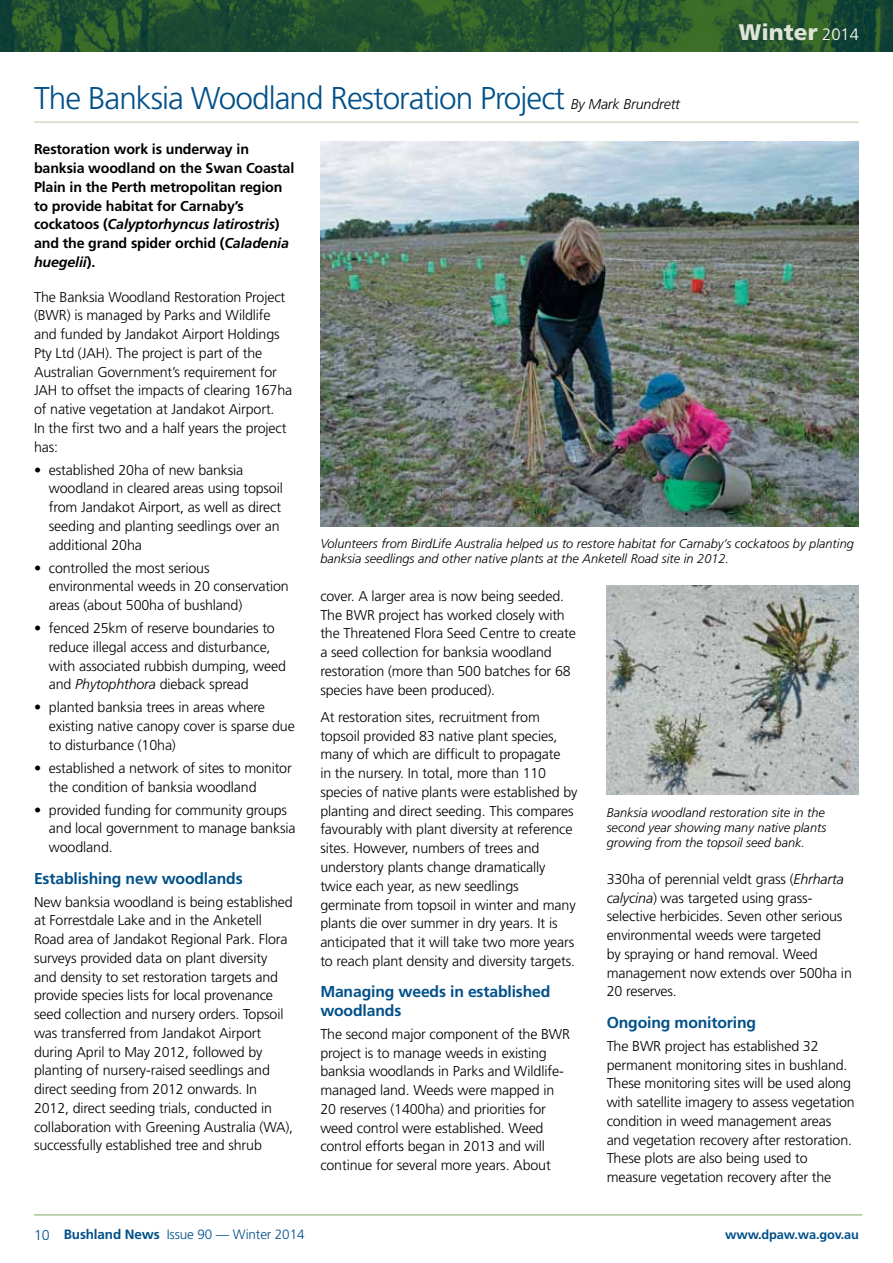
<style>
.page{position:relative;width:893px;height:1263px;background:#fff}
.page>*{position:absolute;margin:0;border:0;box-sizing:border-box;transform-origin:0 0}
.t1{font:300 31.5px "Frutiger";letter-spacing:-.03em;color:#005089}
.t2{font:900 22.5px "Frutiger";color:#dee5d6}
.t3{font:700 15.75px/18.8px "Frutiger";letter-spacing:-.01em;color:#005089}
.t4{font:300 14.25px/18.8px "Frutiger";letter-spacing:-.01em;color:#000}
.t5{font:700 14.25px/18.8px "Frutiger";letter-spacing:-.01em;color:#000}
.t6{font:300 14.25px "Frutiger";color:#005089}
.t7{font:300 13.5px "Frutiger";letter-spacing:-.01em;color:#005089}
.t8{font:italic 300 12.75px/15px "Frutiger";color:#000}
.t9{font:700 12.75px "Frutiger";letter-spacing:-.01em;color:#005089}
.s1{font-style:italic;font-size:14.25px;color:#000}
.s2{font-style:italic}
.s3{font-weight:300;font-size:16.5px;color:#fff}
.s4{font-weight:700}
</style>
<div class="page">
<svg style="left:0;top:0;width:892px;height:51px;background:#24522f"></svg>
<hr style="left:892px;top:0;width:1px;height:1263px;background:#e5ebdf">
<hr style="left:34px;top:1215px;width:828px;height:1px;background:#7ca765">
<img style="left:320px;top:142px;width:539px;height:384px">
<img style="left:607px;top:585px;width:252px;height:210px">
<hr style="left:34px;top:121px;width:825px;height:2px;background:#d1dcc6">
<h1 class="t1" style="left:34px;top:80px;width:647px">The Banksia Woodland Restoration Project <span class="s1">By Mark Brundrett</span></h1>
<p class="t5" style="left:34px;top:140px;width:262px">Restoration work is underway in banksia woodland on the Swan Coastal Plain in the Perth metropolitan region to provide habitat for Carnaby’s cockatoos (<span class="s2">Calyptorhyncus latirostris</span>) and the grand spider orchid (<span class="s2">Caladenia huegelii</span>).</p>
<h2 class="t2" style="left:739px;top:18px;width:122px">Winter <span class="s3">2014</span></h2>
<p class="t4" style="left:34px;top:287px;width:260px">The Banksia Woodland Restoration Project (BWR) is managed by Parks and Wildlife and funded by Jandakot Airport Holdings Pty Ltd (JAH). The project is part of the Australian Government’s requirement for JAH to offset the impacts of clearing 167ha of native vegetation at Jandakot Airport.<br>In the first two and a half years the project has:</p>
<p class="t4" style="left:49px;top:460px;width:236px;text-indent:-15px">• established 20ha of new banksia woodland in cleared areas using topsoil from Jandakot Airport, as well as direct seeding and planting seedlings over an additional 20ha</p>
<p class="t4" style="left:49px;top:558px;width:241px;text-indent:-15px">• controlled the most serious environmental weeds in 20 conservation areas (about 500ha of bushland)</p>
<p class="t4" style="left:49px;top:619px;width:239px;text-indent:-15px">• fenced 25km of reserve boundaries to reduce illegal access and disturbance, with associated rubbish dumping, weed and <span class="s2">Phytophthora</span> dieback spread</p>
<p class="t4" style="left:49px;top:698px;width:247px;text-indent:-15px">• planted banksia trees in areas where existing native canopy cover is sparse due to disturbance (10ha)</p>
<p class="t4" style="left:49px;top:759px;width:244px;text-indent:-15px">• established a network of sites to monitor the condition of banksia woodland</p>
<p class="t4" style="left:49px;top:800px;width:248px;text-indent:-15px">• provided funding for community groups and local government to manage banksia woodland.</p>
<p class="t3" style="left:34px;top:869px;width:210px">Establishing new woodlands</p>
<p class="t4" style="left:34px;top:892px;width:261px">New banksia woodland is being established at Forrestdale Lake and in the Anketell Road area of Jandakot Regional Park. Flora surveys provided data on plant diversity and density to set restoration targets and provide species lists for local provenance seed collection and nursery orders. Topsoil was transferred from Jandakot Airport during April to May 2012, followed by planting of nursery-raised seedlings and direct seeding from 2012 onwards. In 2012, direct seeding trials, conducted in collaboration with Greening Australia (WA), successfully established tree and shrub</p>
<p class="t8" style="left:320px;top:536px;width:535px">Volunteers from BirdLife Australia helped us to restore habitat for Carnaby’s cockatoos by planting banksia seedlings and other native plants at the Anketell Road site in 2012.</p>
<p class="t4" style="left:320px;top:587px;width:257px">cover. A larger area is now being seeded.<br>The BWR project has worked closely with the Threatened Flora Seed Centre to create a seed collection for banksia woodland restoration (more than 500 batches for 68 species have been produced).</p>
<p class="t4" style="left:320px;top:708px;width:259px">At restoration sites, recruitment from topsoil provided 83 native plant species, many of which are difficult to propagate<br>in the nursery. In total, more than 110 species of native plants were established by planting and direct seeding. This compares favourably with plant diversity at reference sites. However, numbers of trees and understory plants change dramatically twice each year, as new seedlings germinate from topsoil in winter and many plants die over summer in dry years. It is anticipated that it will take two more years to reach plant density and diversity targets.</p>
<p class="t3" style="left:320px;top:982px;width:232px">Managing weeds in established woodlands</p>
<p class="t4" style="left:320px;top:1025px;width:251px">The second major component of the BWR project is to manage weeds in existing banksia woodlands in Parks and Wildlife&shy;managed land. Weeds were mapped in 20 reserves (1400ha) and priorities for weed control were established. Weed control efforts began in 2013 and will continue for several more years. About</p>
<p class="t8" style="left:607px;top:805px;width:221px;text-align:justify">Banksia woodland restoration site in the second year showing many native plants growing from the topsoil seed bank.</p>
<p class="t4" style="left:607px;top:870px;width:247px">330ha of perennial veldt grass (<span class="s2">Ehrharta calycina</span>) was targeted using grass&shy;selective herbicides. Seven other serious environmental weeds were targeted<br>by spraying or hand removal. Weed management now extends over 500ha in 20 reserves.</p>
<p class="t3" style="left:607px;top:1013px;width:151px">Ongoing monitoring</p>
<p class="t4" style="left:607px;top:1037px;width:250px">The BWR project has established 32 permanent monitoring sites in bushland.<br>These monitoring sites will be used along with satellite imagery to assess vegetation condition in weed management areas and vegetation recovery after restoration.<br>These plots are also being used to measure vegetation recovery after the</p>
<p class="t6" style="left:34px;top:1227px;width:17px">10</p>
<p class="t9" style="left:725px;top:1226px;width:135px">www.dpaw.wa.gov.au</p>
<p class="t7" style="left:64px;top:1227px;width:242px"><span class="s4">Bushland News</span> Issue 90 — Winter 2014</p>
</div>
